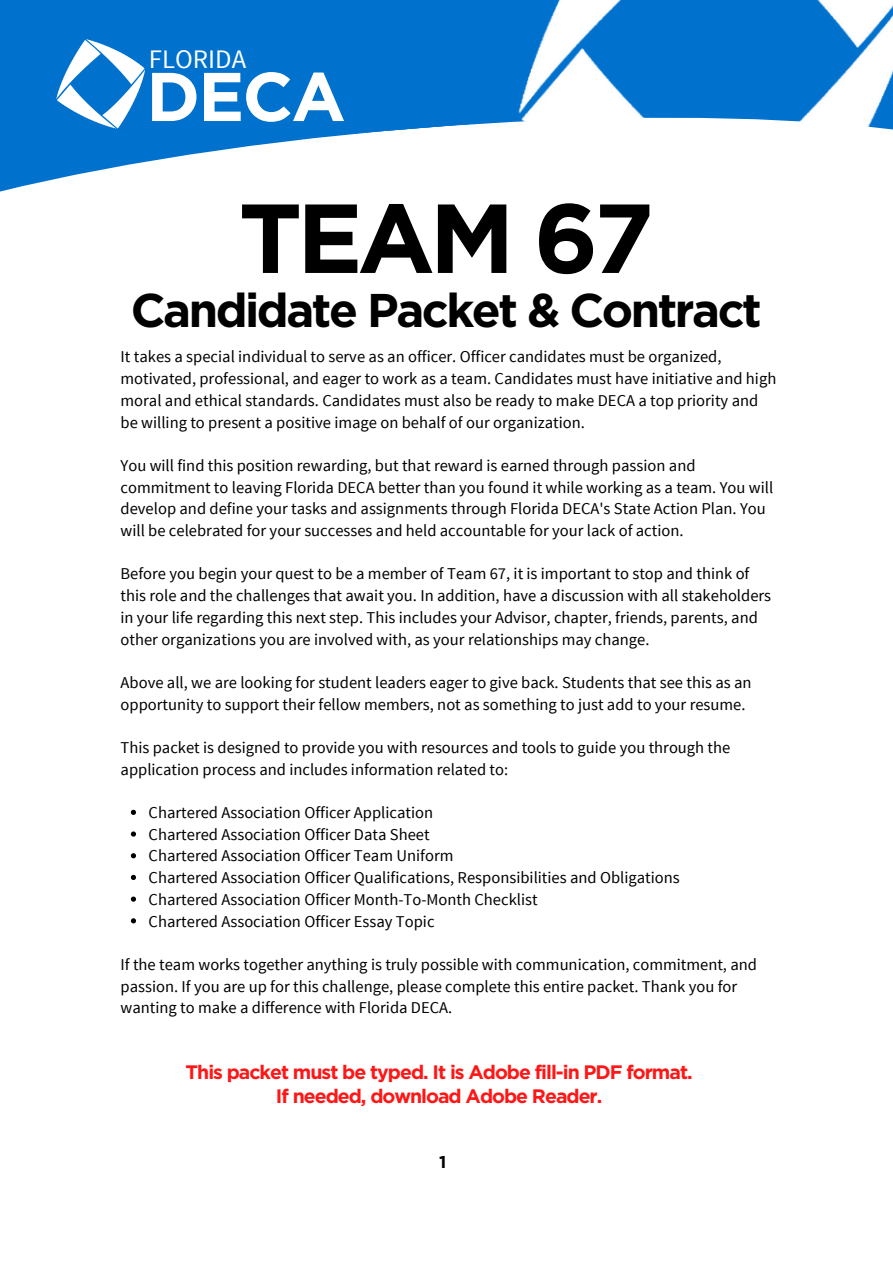
<style>
.page{position:relative;width:893px;height:1264px;background:#fff}
.page>*{position:absolute;margin:0;border:0;box-sizing:border-box;transform-origin:0 0}
.t1{font:700 97.8px "Gotham";letter-spacing:-.05em;color:#000}
.t2{font:700 68.7px "Gotham";color:#fff}
.t3{font:700 47.25px "Gotham";letter-spacing:-.05em;color:#000}
.t4{font:26.7px "Source Sans Pro";color:#fff}
.t5{font:700 19.5px "Gotham";letter-spacing:-.05em;color:#ff1616}
.t6{font:700 17.1px "Gotham";color:#000}
.t7{font:16.5px/21.8px "Source Sans Pro";color:#000}
</style>
<div class="page">
<div style="left:0;top:0;width:892px;height:219px;background:#0072ce"></div>
<svg style="left:0;top:122px;width:504px;height:97px;fill:#fff"></svg>
<svg style="left:131px;top:809px;width:5px;height:6px"></svg>
<svg style="left:131px;top:831px;width:5px;height:5px"></svg>
<svg style="left:131px;top:853px;width:5px;height:5px"></svg>
<svg style="left:131px;top:874px;width:5px;height:6px"></svg>
<svg style="left:131px;top:896px;width:5px;height:5px"></svg>
<svg style="left:131px;top:918px;width:5px;height:5px"></svg>
<img style="left:54px;top:39px;width:94px;height:92px">
<img style="left:504px;top:0;width:388px;height:219px">
<p class="t4" style="left:149px;top:41px;width:99px">FLORIDA</p>
<p class="t2" style="left:146px;top:66px;width:201px">DECA</p>
<p class="t1" style="left:239px;top:195px;width:416px">TEAM 67</p>
<p class="t3" style="left:131px;top:289px;width:632px">Candidate Packet &amp; Contract</p>
<p class="t7" style="left:120px;top:346px;width:657px">It takes a special individual to serve as an officer. Officer candidates must be organized, motivated, professional, and eager to work as a team. Candidates must have initiative and high moral and ethical standards. Candidates must also be ready to make DECA a top priority and be willing to present a positive image on behalf of our organization.</p>
<p class="t7" style="left:120px;top:454px;width:654px">You will find this position rewarding, but that reward is earned through passion and commitment to leaving Florida DECA better than you found it while working as a team. You will develop and define your tasks and assignments through Florida DECA's State Action Plan. You will be celebrated for your successes and held accountable for your lack of action.</p>
<p class="t7" style="left:120px;top:562px;width:652px">Before you begin your quest to be a member of Team 67, it is important to stop and think of this role and the challenges that await you. In addition, have a discussion with all stakeholders in your life regarding this next step. This includes your Advisor, chapter, friends, parents, and other organizations you are involved with, as your relationships may change.</p>
<p class="t7" style="left:120px;top:671px;width:632px">Above all, we are looking for student leaders eager to give back. Students that see this as an opportunity to support their fellow members, not as something to just add to your resume.</p>
<p class="t7" style="left:120px;top:736px;width:611px">This packet is designed to provide you with resources and tools to guide you through the application process and includes information related to:</p>
<p class="t7" style="left:149px;top:801px;width:286px">Chartered Association Officer Application</p>
<p class="t7" style="left:149px;top:823px;width:282px">Chartered Association Officer Data Sheet</p>
<p class="t7" style="left:149px;top:844px;width:306px">Chartered Association Officer Team Uniform</p>
<p class="t7" style="left:149px;top:866px;width:532px">Chartered Association Officer Qualifications, Responsibilities and Obligations</p>
<p class="t7" style="left:149px;top:888px;width:390px">Chartered Association Officer Month-To-Month Checklist</p>
<p class="t7" style="left:149px;top:909px;width:287px">Chartered Association Officer Essay Topic</p>
<p class="t7" style="left:120px;top:953px;width:638px">If the team works together anything is truly possible with communication, commitment, and passion. If you are up for this challenge, please complete this entire packet. Thank you for wanting to make a difference with Florida DECA.</p>
<p class="t5" style="left:185px;top:1063px;width:508px">This packet must be typed. It is Adobe fill-in PDF format.</p>
<p class="t5" style="left:276px;top:1087px;width:328px">If needed, download Adobe Reader.</p>
<p class="t6" style="left:439px;top:1154px;width:9px">1</p>
</div>
